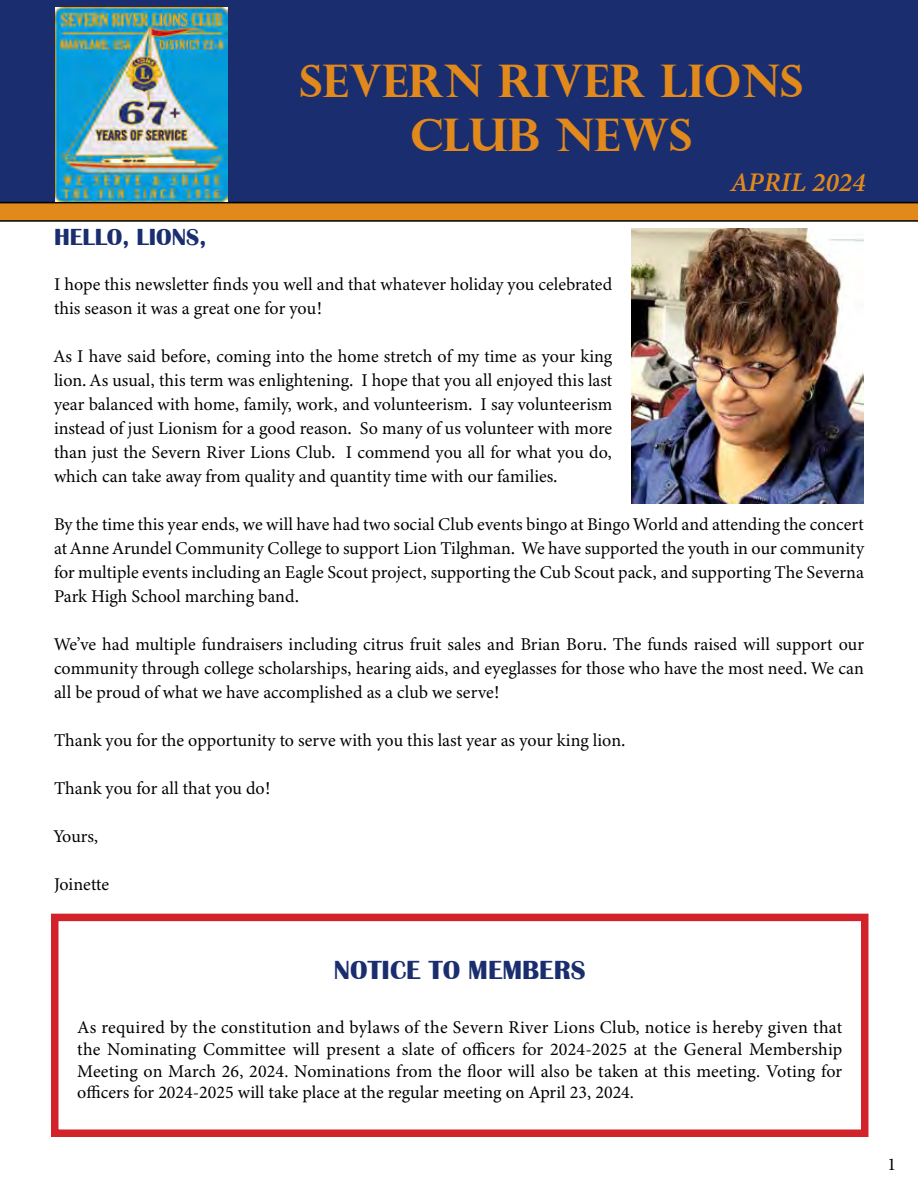
<style>
.page{position:relative;width:918px;height:1188px;background:#fff}
.page>*{position:absolute;margin:0;border:0;box-sizing:border-box;transform-origin:0 0}
.t1{font:700 45px/54px "Perpetua Titling";color:#e2891b;text-align:center}
.t2{font:700 27px "Britannic";color:#1a2d6f}
.t3{font:italic 27px "Minion Variable Concept";color:#e2891b}
.t4{font:700 24px "Britannic";color:#1a2d6f}
.t5{font:18px/24px "Minion Variable Concept";color:#000;text-align:justify}
.t6{font:18px/21.6px "Minion Pro";color:#000;text-align:justify}
</style>
<div class="page">
<div style="left:0;top:0;width:918px;height:202px;background:#1a2d6f"></div>
<svg style="left:0;top:202px;width:918px;height:20px;background:#c1761a"></svg>
<img style="left:55px;top:8px;width:173px;height:194px">
<img style="left:632px;top:229px;width:232px;height:275px">
<div style="left:51px;top:914px;width:817px;height:223px;border:8px solid #d2232a"></div>
<h1 class="t1" style="left:300px;top:53px;width:505px">SEVERN RIVER LIONS<br>CLUB NEWS</h1>
<h2 class="t3" style="left:732px;top:164px;width:135px">APRIL 2024</h2>
<h3 class="t4" style="left:54px;top:223px;width:154px">HELLO, LIONS,</h3>
<p class="t5" style="left:54px;top:273px;width:560px">I hope this newsletter finds you well and that whatever holiday you celebrated this season it was a great one for you!</p>
<p class="t5" style="left:54px;top:345px;width:560px">As I have said before, coming into the home stretch of my time as your king lion. As usual, this term was enlightening. I hope that you all enjoyed this last year balanced with home, family, work, and volunteerism. I say volunteerism instead of just Lionism for a good reason. So many of us volunteer with more than just the Severn River Lions Club. I commend you all for what you do, which can take away from quality and quantity time with our families.</p>
<p class="t5" style="left:54px;top:512px;width:812px">By the time this year ends, we will have had two social Club events bingo at Bingo World and attending the concert at Anne Arundel Community College to support Lion Tilghman. We have supported the youth in our community for multiple events including an Eagle Scout project, supporting the Cub Scout pack, and supporting The Severna Park High School marching band.</p>
<p class="t5" style="left:54px;top:632px;width:812px">We’ve had multiple fundraisers including citrus fruit sales and Brian Boru. The funds raised will support our community through college scholarships, hearing aids, and eyeglasses for those who have the most need. We can all be proud of what we have accomplished as a club we serve!</p>
<p class="t5" style="left:54px;top:728px;width:573px">Thank you for the opportunity to serve with you this last year as your king lion.</p>
<p class="t5" style="left:54px;top:776px;width:218px">Thank you for all that you do!</p>
<p class="t5" style="left:54px;top:824px;width:46px">Yours,</p>
<p class="t5" style="left:54px;top:872px;width:57px">Joinette</p>
<h2 class="t2" style="left:334px;top:955px;width:253px">NOTICE TO MEMBERS</h2>
<p class="t6" style="left:77px;top:1017px;width:767px">As required by the constitution and bylaws of the Severn River Lions Club, notice is hereby given that the Nominating Committee will present a slate of officers for 2024-2025 at the General Membership Meeting on March 26, 2024. Nominations from the floor will also be taken at this meeting. Voting for officers for 2024-2025 will take place at the regular meeting on April 23, 2024.</p>
<p class="t6" style="left:887px;top:1154px;width:10px">1</p>
</div>
